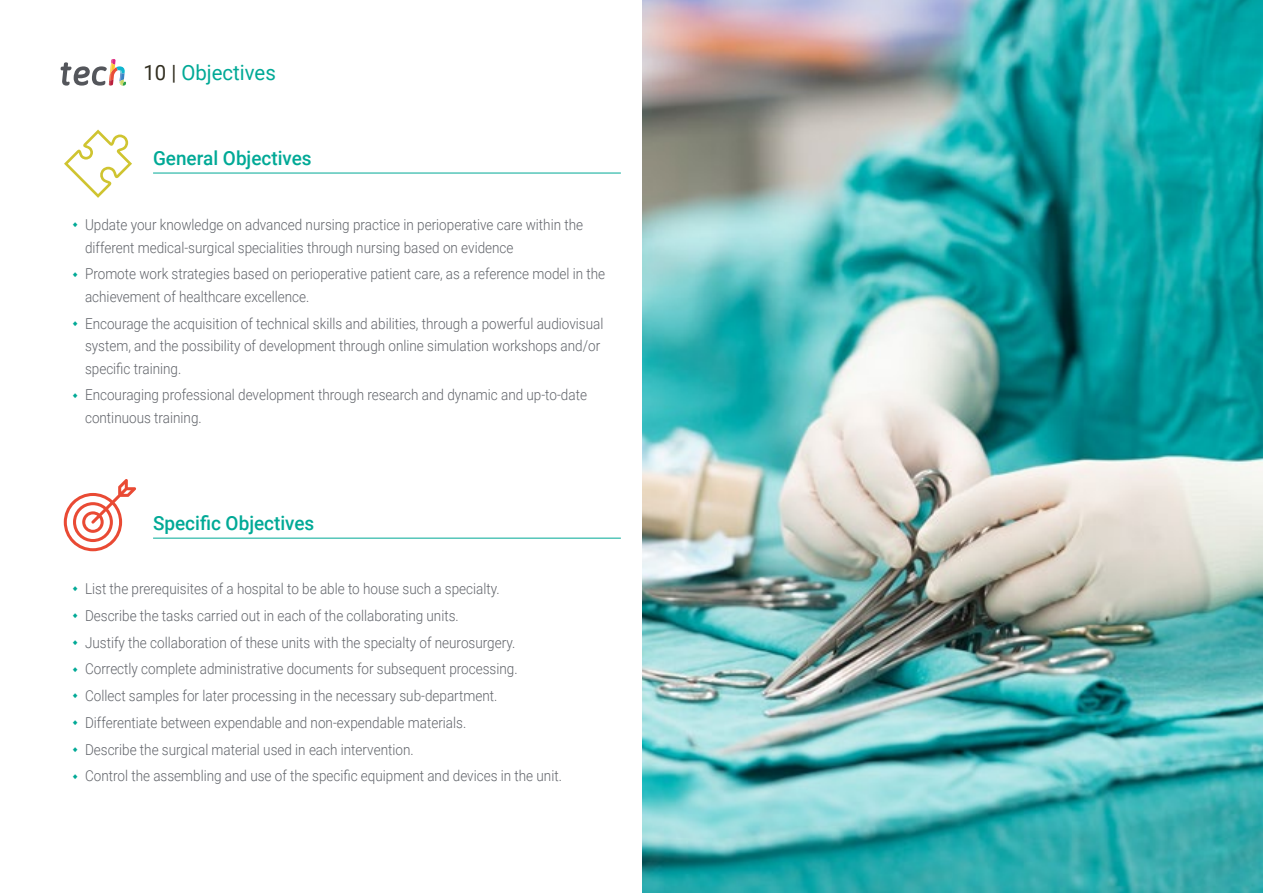
<style>
.page{position:relative;width:1263px;height:893px;background:#fff}
.page>*{position:absolute;margin:0;border:0;box-sizing:border-box;transform-origin:0 0}
.t1{font:21px "Roboto";color:#00a996}
.t2{font:500 19.5px "Roboto";color:#00a996}
.t3{font:300 15px/26.7px "Roboto";color:#61646a;scale:.9 1}
.s1{color:#312e20}
</style>
<div class="page">
<hr style="left:153px;top:173px;width:468px;height:1px;background:#00a996">
<hr style="left:153px;top:538px;width:468px;height:1px;background:#00a996">
<svg style="left:64px;top:479px;width:72px;height:72px"></svg>
<svg style="left:64px;top:130px;width:68px;height:68px"></svg>
<img style="left:642px;top:0;width:621px;height:893px">
<svg style="left:61px;top:59px;width:65px;height:27px"></svg>
<h1 class="t1" style="left:144px;top:57px;width:134px"><span class="s1">10 |</span> Objectives</h1>
<h2 class="t2" style="left:153px;top:144px;width:160px">General Objectives</h2>
<p class="t3" style="left:85px;top:213px;width:555px;line-height:22.5px">Update your knowledge on advanced nursing practice in perioperative care within the different medical-surgical specialities through nursing based on evidence</p>
<p class="t3" style="left:85px;top:262px;width:579px;line-height:22.5px">Promote work strategies based on perioperative patient care, as a reference model in the achievement of healthcare excellence.</p>
<p class="t3" style="left:85px;top:311px;width:577px;line-height:22.5px">Encourage the acquisition of technical skills and abilities, through a powerful audiovisual system, and the possibility of development through online simulation workshops and/or specific training.</p>
<p class="t3" style="left:85px;top:383px;width:559px;line-height:22.5px">Encouraging professional development through research and dynamic and up-to-date continuous training.</p>
<h2 class="t2" style="left:153px;top:509px;width:163px">Specific Objectives</h2>
<p class="t3" style="left:85px;top:575px;width:531px">List the prerequisites of a hospital to be able to house such a specialty.<br>Describe the tasks carried out in each of the collaborating units.<br>Justify the collaboration of these units with the specialty of neurosurgery.<br>Correctly complete administrative documents for subsequent processing.<br>Collect samples for later processing in the necessary sub-department.<br>Differentiate between expendable and non-expendable materials.<br>Describe the surgical material used in each intervention.<br>Control the assembling and use of the specific equipment and devices in the unit.</p>
</div>
